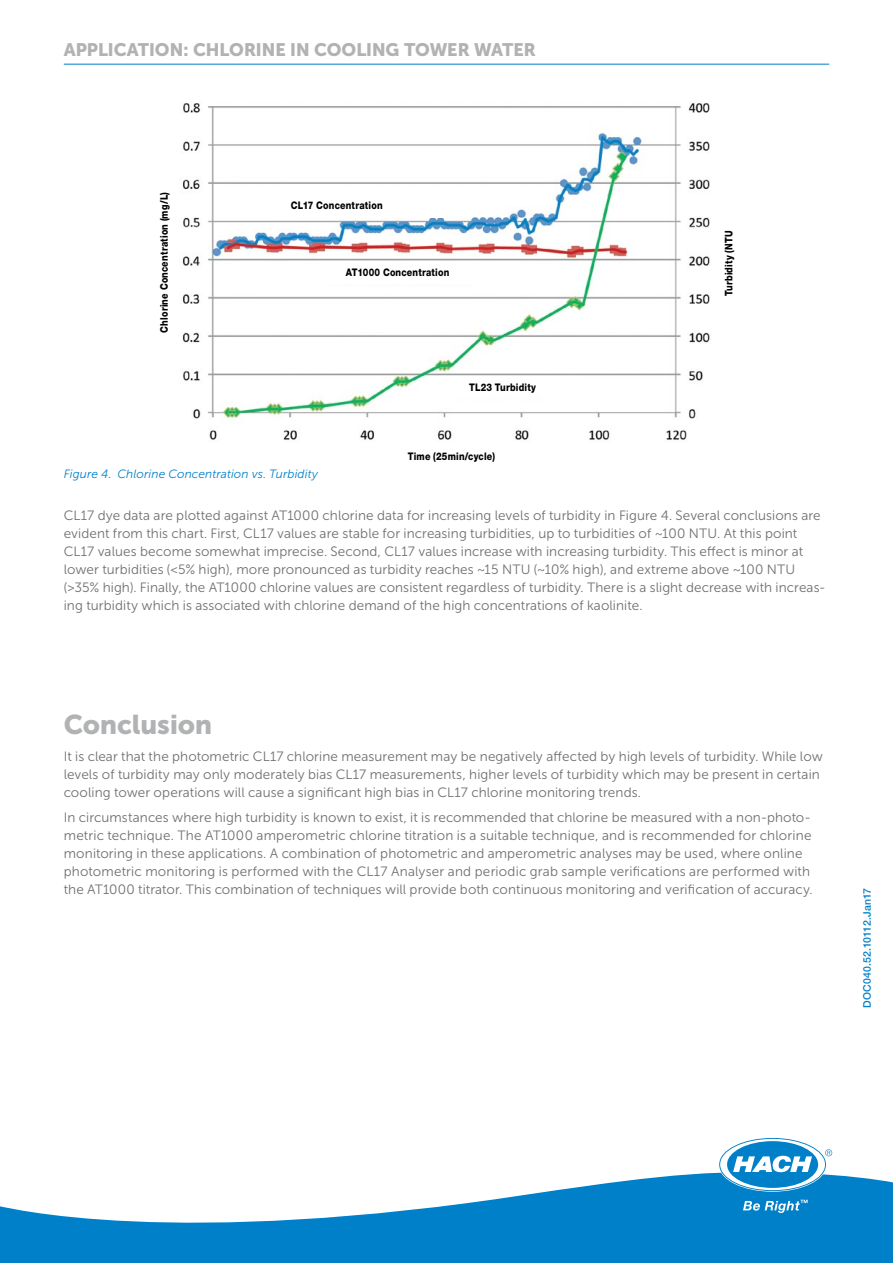
<style>
.page{position:relative;width:893px;height:1263px;background:#fff}
.page>*{position:absolute;margin:0;border:0;box-sizing:border-box;transform-origin:0 0}
.t1{font:27px "Museo Sans Cyrl 900";color:#b1b2b3}
.t2{font:18px "Museo Sans Cyrl 900";color:#b1b2b3}
.t3{font:13.5px/18px "Museo Sans Cyrl 300";letter-spacing:.01em;color:#6f6f6e}
.t4{font:italic 12px "Museo Sans Cyrl 300";letter-spacing:.01em;color:#0080c8}
.t5{font:800 10.5px "Helvetica Neue LTW1 G";letter-spacing:.02em;color:#000;scale:.85 1}
.t6{font:500 10.5px "Helvetica Neue LTW1 G";letter-spacing:.015em;color:#0080c8}
</style>
<div class="page">
<hr style="left:64px;top:64px;width:765px;height:1px;background:#0080c8">
<img style="left:182px;top:103px;width:528px;height:337px">
<div style="left:221px;top:193px;width:232px;height:25px;background:#fff"></div>
<div style="left:425px;top:378px;width:155px;height:18px;background:#fff"></div>
<div style="left:296px;top:261px;width:203px;height:23px;background:#fff"></div>
<svg style="left:0;top:1172px;width:893px;height:91px;fill:#0080c8"></svg>
<svg style="left:720px;top:1139px;width:112px;height:51px"></svg>
<svg style="left:743px;top:1200px;width:65px;height:13px"></svg>
<h2 class="t2" style="left:64px;top:39px;width:473px">APPLICATION: CHLORINE IN COOLING TOWER WATER</h2>
<p class="t5" style="left:158px;top:333px;width:167px;rotate:-90deg">Chlorine Concentration (mg/L)</p>
<p class="t5" style="left:291px;top:199px;width:109px">CL17 Concentration</p>
<p class="t5" style="left:346px;top:266px;width:123px">AT1000 Concentration</p>
<p class="t5" style="left:469px;top:381px;width:80px">TL23 Turbidity</p>
<p class="t5" style="left:408px;top:450px;width:104px">Time (25min/cycle)</p>
<p class="t4" style="left:64px;top:467px;width:256px">Figure 4. Chlorine Concentration vs. Turbidity</p>
<p class="t5" style="left:723px;top:296px;width:79px;rotate:-90deg">Turbidity (NTU</p>
<p class="t3" style="left:64px;top:507px;width:763px">CL17 dye data are plotted against AT1000 chlorine data for increasing levels of turbidity in Figure 4. Several conclusions are evident from this chart. First, CL17 values are stable for increasing turbidities, up to turbidities of ~100 NTU. At this point CL17 values become somewhat imprecise. Second, CL17 values increase with increasing turbidity. This effect is minor at lower turbidities (&lt;5% high), more pronounced as turbidity reaches ~15 NTU (~10% high), and extreme above ~100 NTU (&gt;35% high). Finally, the AT1000 chlorine values are consistent regardless of turbidity. There is a slight decrease with increas&shy;ing turbidity which is associated with chlorine demand of the high concentrations of kaolinite.</p>
<h1 class="t1" style="left:64px;top:709px;width:150px">Conclusion</h1>
<p class="t3" style="left:64px;top:748px;width:760px">It is clear that the photometric CL17 chlorine measurement may be negatively affected by high levels of turbidity. While low levels of turbidity may only moderately bias CL17 measurements, higher levels of turbidity which may be present in certain cooling tower operations will cause a significant high bias in CL17 chlorine monitoring trends.</p>
<p class="t3" style="left:64px;top:808px;width:750px">In circumstances where high turbidity is known to exist, it is recommended that chlorine be measured with a non-photo&shy;metric technique. The AT1000 amperometric chlorine titration is a suitable technique, and is recommended for chlorine monitoring in these applications. A combination of photometric and amperometric analyses may be used, where online photometric monitoring is performed with the CL17 Analyser and periodic grab sample verifications are performed with the AT1000 titrator. This combination of techniques will provide both continuous monitoring and verification of accuracy.</p>
<p class="t6" style="left:861px;top:1008px;width:122px;rotate:-90deg">DOC040.52.10112.Jan17</p>
</div>
